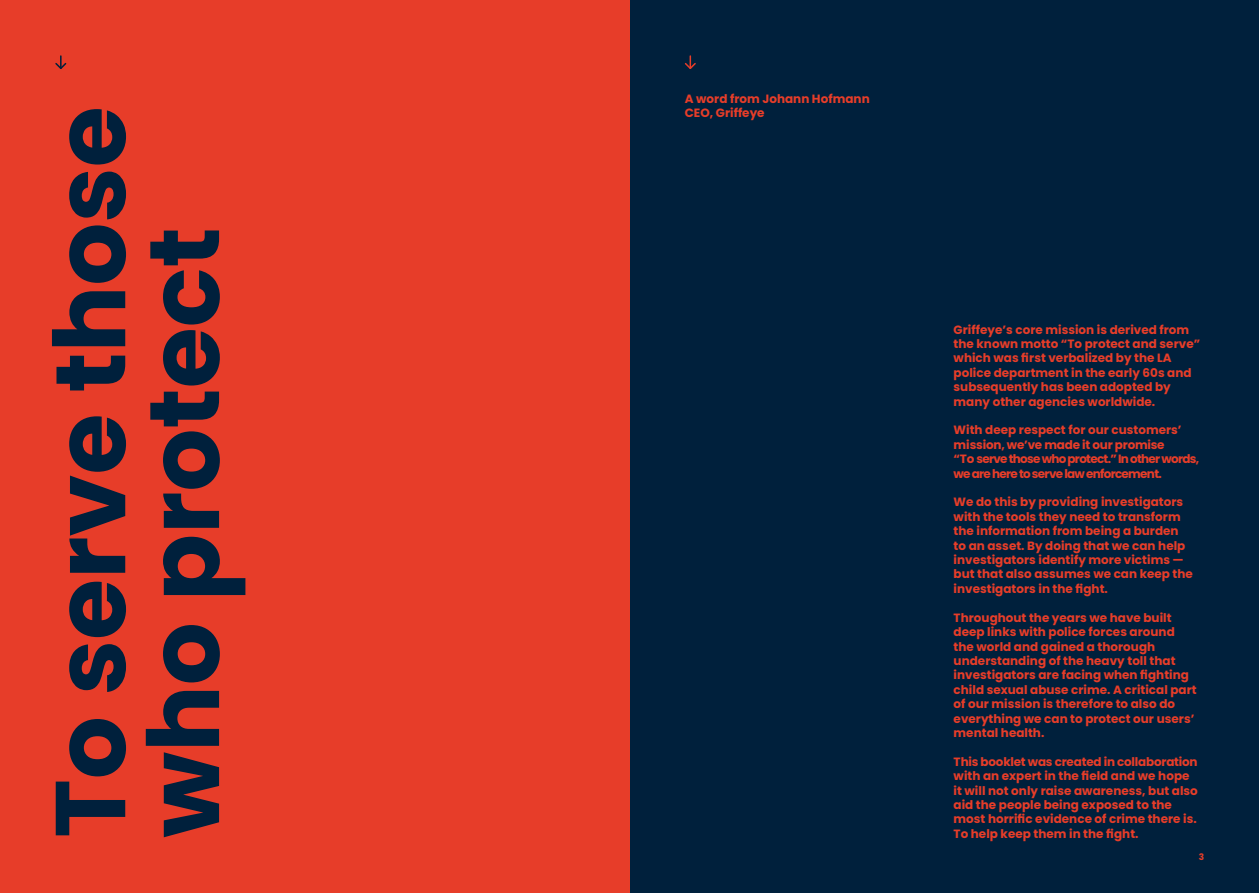
<style>
.page{position:relative;width:1259px;height:893px;background:#fff}
.page>*{position:absolute;margin:0;border:0;box-sizing:border-box;transform-origin:0 0}
.t1{font:700 99px "Poppins";color:#00203c}
.t2{font:700 12px/14.4px "Poppins";color:#e73d29}
.t3{font:700 12px/14.4px "Poppins";letter-spacing:-.06em;color:#e73d29}
.t4{font:700 9px "Poppins";color:#e73d29}
</style>
<div class="page">
<div style="left:629px;top:0;width:630px;height:893px;background:#00203c"></div>
<div style="left:0;top:0;width:629px;height:893px;background:#e73d29"></div>
<svg style="left:55px;top:56px;width:12px;height:13px"></svg>
<svg style="left:684px;top:56px;width:12px;height:13px"></svg>
<p class="t1" style="left:33px;top:838px;width:733px;rotate:-90deg">To serve those</p>
<p class="t1" style="left:127px;top:838px;width:612px;rotate:-90deg">who protect</p>
<p class="t2" style="left:685px;top:91px;width:186px">A word from Johann Hofmann</p>
<p class="t2" style="left:685px;top:106px;width:81px">CEO, Griffeye</p>
<p class="t2" style="left:953px;top:322px;width:248px">Griffeye’s core mission is derived from the known motto “To protect and serve” which was first verbalized by the LA police department in the early 60s and subsequently has been adopted by many other agencies worldwide.</p>
<p class="t3" style="left:953px;top:423px;width:247px">With deep respect for our customers’ mission, we’ve made it our promise<br>“To serve those who protect.” In other words, we are here to serve law enforcement.</p>
<p class="t2" style="left:953px;top:495px;width:241px">We do this by providing investigators with the tools they need to transform the information from being a burden to an asset. By doing that we can help investigators identify more victims — but that also assumes we can keep the investigators in the fight.</p>
<p class="t2" style="left:953px;top:610px;width:245px">Throughout the years we have built deep links with police forces around the world and gained a thorough understanding of the heavy toll that investigators are facing when fighting child sexual abuse crime. A critical part of our mission is therefore to also do everything we can to protect our users’ mental health.</p>
<p class="t2" style="left:953px;top:754px;width:246px">This booklet was created in collaboration with an expert in the field and we hope it will not only raise awareness, but also aid the people being exposed to the most horrific evidence of crime there is.<br>To help keep them in the fight.</p>
<p class="t4" style="left:1198px;top:851px;width:7px">3</p>
</div>
